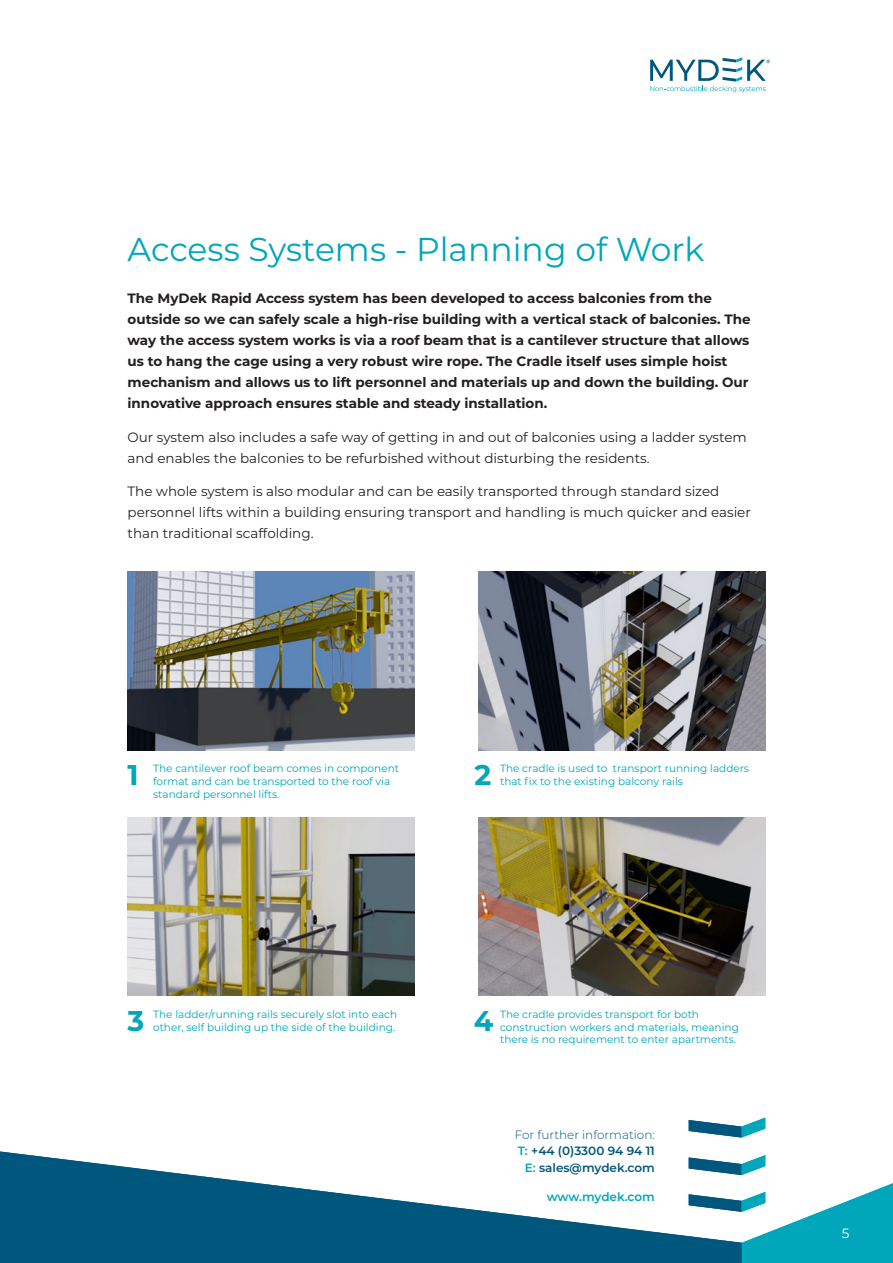
<style>
.page{position:relative;width:893px;height:1263px;background:#fff}
.page>*{position:absolute;margin:0;border:0;box-sizing:border-box;transform-origin:0 0}
.Page_heading{font:33px "Montserrat";color:#00a6b9}
.numbered_Caption{font:700 28.5px "Montserrat";color:#00a6b9}
.Body_text_intro{font:700 13.5px/21px "Montserrat";color:#231f20}
.Body_text{font:13.5px/21px "Montserrat";color:#231f20}
.t1{font:13.5px "Montserrat";color:#fff}
.t2{font:600 12px/16.5px "Montserrat";color:#00577d;text-align:right}
.t3{font:600 12px "Montserrat";letter-spacing:-.01em;color:#00a6b9}
.numbered_Caption-2{font:10.5px/12.6px "Montserrat";color:#00a6b9}
.s1{font-weight:300}
.s2{color:#00a6b9}
</style>
<div class="page">
<svg style="left:742px;top:1155px;width:151px;height:108px"></svg>
<svg style="left:689px;top:1117px;width:76px;height:20px"></svg>
<svg style="left:0;top:1151px;width:742px;height:112px;fill:#00577d"></svg>
<svg style="left:650px;top:57px;width:120px;height:35px"></svg>
<img style="left:128px;top:817px;width:287px;height:179px">
<img style="left:478px;top:817px;width:287px;height:179px">
<img style="left:478px;top:572px;width:287px;height:178px">
<img style="left:128px;top:572px;width:287px;height:178px">
<p class="Page_heading" style="left:128px;top:226px;width:578px">Access Systems - Planning of Work</p>
<p class="Body_text_intro" style="left:128px;top:287px;width:625px">The MyDek Rapid Access system has been developed to access balconies from the outside so we can safely scale a high-rise building with a vertical stack of balconies. The way the access system works is via a roof beam that is a cantilever structure that allows us to hang the cage using a very robust wire rope. The Cradle itself uses simple hoist mechanism and allows us to lift personnel and materials up and down the building. Our innovative approach ensures stable and steady installation.</p>
<p class="Body_text" style="left:128px;top:426px;width:621px">Our system also includes a safe way of getting in and out of balconies using a ladder system and enables the balconies to be refurbished without disturbing the residents.</p>
<p class="Body_text" style="left:128px;top:480px;width:625px">The whole system is also modular and can be easily transported through standard sized personnel lifts within a building ensuring transport and handling is much quicker and easier than traditional scaffolding.</p>
<p class="numbered_Caption" style="left:127px;top:754px;width:13px">1</p>
<p class="numbered_Caption-2" style="left:153px;top:762px;width:247px">The cantilever roof beam comes in component format and can be transported to the roof via standard personnel lifts.</p>
<p class="numbered_Caption" style="left:474px;top:754px;width:18px">2</p>
<p class="numbered_Caption-2" style="left:500px;top:762px;width:251px">The cradle is used to transport running ladders that fix to the existing balcony rails</p>
<p class="numbered_Caption" style="left:128px;top:1000px;width:18px">3</p>
<p class="numbered_Caption-2" style="left:153px;top:1007px;width:246px">The ladder/running rails securely slot into each other, self building up the side of the building.</p>
<p class="numbered_Caption" style="left:474px;top:1000px;width:21px">4</p>
<p class="numbered_Caption-2" style="left:500px;top:1007px;width:240px">The cradle provides transport for both construction workers and materials, meaning there is no requirement to enter apartments.</p>
<p class="t2" style="left:515px;top:1125px;width:141px"><span class="s1">For further information:<br></span><span class="s2">T:</span> +44 (0)3300 94 94 11<br><span class="s2">E:</span> sales@mydek.com</p>
<p class="t3" style="left:547px;top:1188px;width:110px">www.mydek.com</p>
<p class="t1" style="left:842px;top:1224px;width:9px">5</p>
</div>
